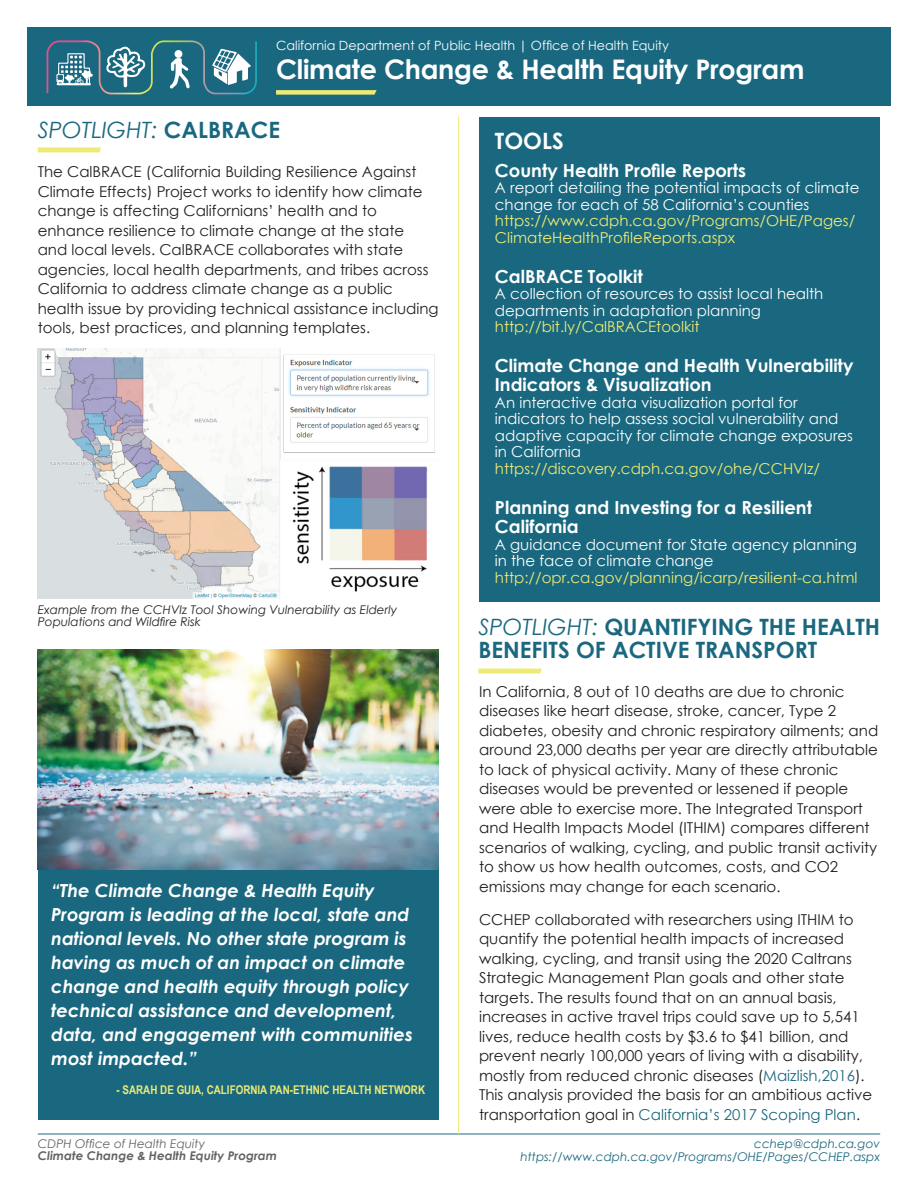
<style>
.page{position:relative;width:918px;height:1188px;background:#fff}
.page>*{position:absolute;margin:0;border:0;box-sizing:border-box;transform-origin:0 0}
.Page_Title{font:700 27px "Century Gothic";letter-spacing:-.01em;color:#fff}
.Section_Header{font:700 22.5px/22.5px "Century Gothic";color:#1a687f}
.Section_Header-2{font:italic 22.5px "Century Gothic";color:#1a687f}
.Section_Header-3{font:700 22.5px "Century Gothic";color:#fff}
.Pride_Point_Body{font:italic 700 18px/24px "Century Gothic";color:#fff}
.Body{font:700 18px/19.5px "Century Gothic";color:#fff}
.Body-2{font:15px/19.5px "Century Gothic";color:#201d1e}
.Body-3{font:15px/19.5px "Century Gothic";color:#231f20}
.Body-4{font:15px/16.5px "Century Gothic";color:#fff}
.t1{font:15px/16.5px "Century Gothic";color:#eeeb74}
.Box_body{font:12.75px "Century Gothic";color:#fff}
.Body-5{font:italic 12px/12px "Century Gothic";color:#231f20}
.Department_Name_Smal{font:italic 12px "Century Gothic";color:#1a687f}
.Pride_Point_Body-2{font:700 12px "Arial Narrow";color:#eeeb74}
.Department_Name_Smal-2{font:italic 700 12px "Century Gothic";color:#636366}
.Box_body-2{font:italic 12px "Century Gothic";color:#636366}
.s1{font-weight:700;font-style:normal}
.s2{font-weight:400;font-style:italic}
.s3{color:#1a687f}
</style>
<div class="page">
<div style="left:27px;top:27px;width:864px;height:79px;background:#1a687f"></div>
<div style="left:479px;top:117px;width:401px;height:485px;background:#1a687f"></div>
<div style="left:38px;top:870px;width:401px;height:249px;background:#1a687f"></div>
<hr style="left:38px;top:1134px;width:842px;height:1px;background:#1a687f">
<svg style="left:478px;top:669px;width:64px;height:5px"></svg>
<hr style="left:458px;top:117px;width:1px;height:1017px;background:#efeb75">
<svg style="left:38px;top:147px;width:63px;height:5px"></svg>
<svg style="left:276px;top:90px;width:101px;height:5px"></svg>
<svg style="left:47px;top:40px;width:210px;height:54px"></svg>
<img style="left:38px;top:348px;width:397px;height:251px">
<img style="left:38px;top:649px;width:401px;height:221px">
<p class="Box_body" style="left:276px;top:36px;width:395px">California Department of Public Health | Office of Health Equity</p>
<p class="Page_Title" style="left:276px;top:49px;width:530px">Climate Change &amp; Health Equity Program</p>
<p class="Section_Header-2" style="left:38px;top:115px;width:244px">SPOTLIGHT: <span class="s1">CALBRACE</span></p>
<p class="Body-3" style="left:38px;top:162px;width:402px">The CalBRACE (California Building Resilience Against Climate Effects) Project works to identify how climate change is affecting Californians’ health and to enhance resilience to climate change at the state<br>and local levels. CalBRACE collaborates with state agencies, local health departments, and tribes across California to address climate change as a public health issue by providing technical assistance including tools, best practices, and planning templates.</p>
<p class="Body-5" style="left:38px;top:603px;width:361px">Example from the CCHVIz Tool Showing Vulnerability as Elderly<br>Populations and Wildfire Risk</p>
<p class="Pride_Point_Body" style="left:51px;top:878px;width:363px">“The Climate Change &amp; Health Equity Program is leading at the local, state and national levels. No other state program is having as much of an impact on climate change and health equity through policy technical assistance and development, data, and engagement with communities most impacted.”</p>
<p class="Pride_Point_Body-2" style="left:117px;top:1081px;width:310px">- SARAH DE GUIA, CALIFORNIA PAN-ETHNIC HEALTH NETWORK</p>
<p class="Box_body-2" style="left:38px;top:1135px;width:169px">CDPH Office of Health Equity</p>
<p class="Department_Name_Smal-2" style="left:38px;top:1147px;width:241px">Climate Change &amp; Health Equity Program</p>
<p class="Section_Header-3" style="left:495px;top:124px;width:70px">TOOLS</p>
<p class="Body" style="left:495px;top:160px;width:253px">County Health Profile Reports</p>
<p class="Body-4" style="left:495px;top:179px;width:366px">A report detailing the potential impacts of climate change for each of 58 California’s counties</p>
<p class="t1" style="left:495px;top:212px;width:362px">https://www.cdph.ca.gov/Programs/OHE/Pages/<br>ClimateHealthProfileReports.aspx</p>
<p class="Body" style="left:495px;top:265px;width:149px">CalBRACE Toolkit</p>
<p class="Body-4" style="left:495px;top:285px;width:330px">A collection of resources to assist local health departments in adaptation planning</p>
<p class="t1" style="left:495px;top:318px;width:206px">http://bit.ly/CalBRACEtoolkit</p>
<p class="Body" style="left:495px;top:355px;width:360px">Climate Change and Health Vulnerability<br>Indicators &amp; Visualization</p>
<p class="Body-4" style="left:495px;top:394px;width:360px">An interactive data visualization portal for indicators to help assess social vulnerability and adaptive capacity for climate change exposures in California</p>
<p class="t1" style="left:495px;top:460px;width:327px">https://discovery.cdph.ca.gov/ohe/CCHVIz/</p>
<p class="Body" style="left:495px;top:496px;width:319px">Planning and Investing for a Resilient<br>California</p>
<p class="Body-4" style="left:495px;top:536px;width:364px">A guidance document for State agency planning in the face of climate change</p>
<p class="t1" style="left:495px;top:569px;width:364px">http://opr.ca.gov/planning/icarp/resilient-ca.html</p>
<p class="Section_Header" style="left:478px;top:615px;width:403px"><span class="s2">SPOTLIGHT:</span> QUANTIFYING THE HEALTH<br>BENEFITS OF ACTIVE TRANSPORT</p>
<p class="Body-2" style="left:479px;top:681px;width:401px">In California, 8 out of 10 deaths are due to chronic diseases like heart disease, stroke, cancer, Type 2 diabetes, obesity and chronic respiratory ailments; and around 23,000 deaths per year are directly attributable to lack of physical activity. Many of these chronic diseases would be prevented or lessened if people were able to exercise more. The Integrated Transport and Health Impacts Model (ITHIM) compares different scenarios of walking, cycling, and public transit activity to show us how health outcomes, costs, and CO2 emissions may change for each scenario.</p>
<p class="Body-2" style="left:479px;top:909px;width:387px">CCHEP collaborated with researchers using ITHIM to quantify the potential health impacts of increased walking, cycling, and transit using the 2020 Caltrans Strategic Management Plan goals and other state targets. The results found that on an annual basis, increases in active travel trips could save up to 5,541 lives, reduce health costs by $3.6 to $41 billion, and prevent nearly 100,000 years of living with a disability, mostly from reduced chronic diseases (<span class="s3">Maizlish,2016</span>).</p>
<p class="Body-2" style="left:479px;top:1085px;width:395px">This analysis provided the basis for an ambitious active transportation goal in <span class="s3">California’s 2017 Scoping Plan</span>.</p>
<p class="Department_Name_Smal" style="left:754px;top:1135px;width:127px">cchep@cdph.ca.gov</p>
<p class="Department_Name_Smal" style="left:521px;top:1148px;width:361px">https://www.cdph.ca.gov/Programs/OHE/Pages/CCHEP.aspx</p>
</div>
